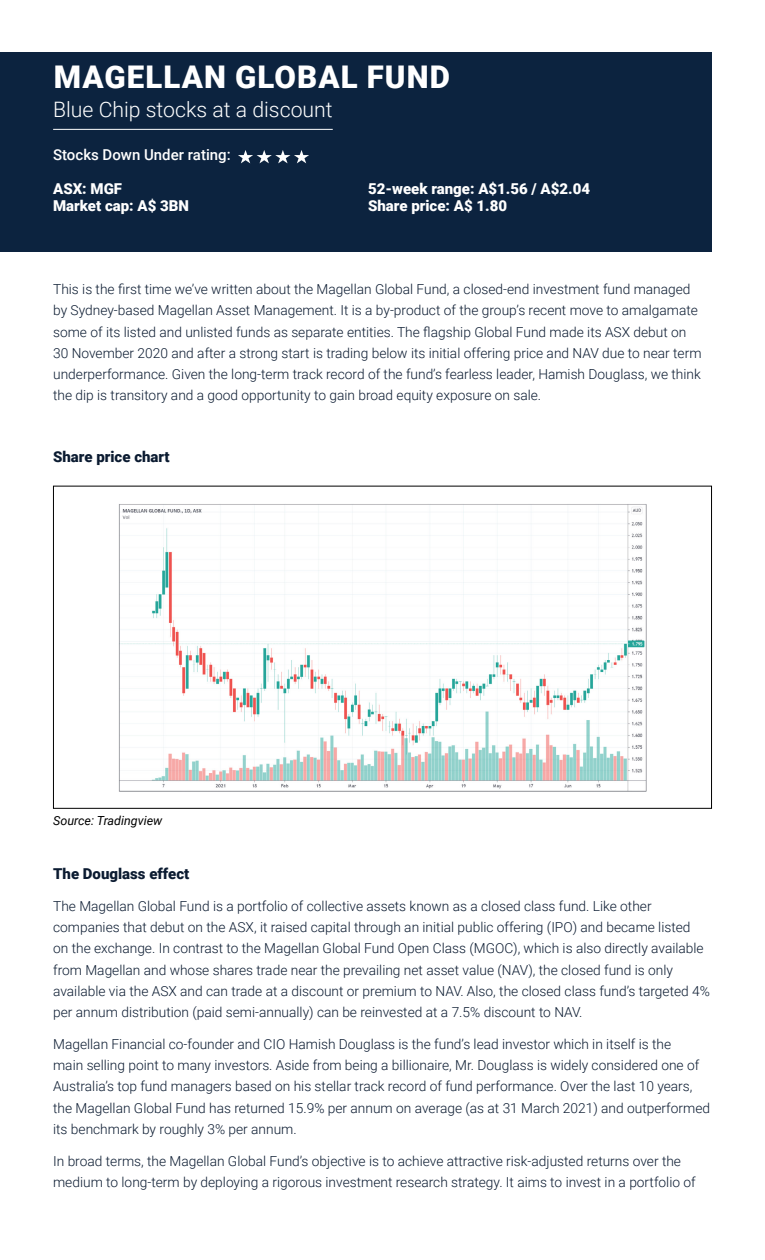
<style>
.page{position:relative;width:765px;height:1260px;background:#fff}
.page>*{position:absolute;margin:0;border:0;box-sizing:border-box;transform-origin:0 0}
.t1{font:900 31.25px "Roboto";letter-spacing:.035em;color:#fff}
.t2{font:300 21.25px "Roboto";color:#fff}
.t3{font:900 15px "Roboto";color:#fff}
.t4{font:900 15px "Roboto";color:#0b1b31}
.t5{font:500 15px "Roboto";color:#fff}
.t6{font:300 13.75px/21.2px "Roboto";color:#0b1b31}
.t7{font:italic 12.5px "Roboto";color:#000}
</style>
<div class="page">
<div style="left:0;top:52px;width:712px;height:200px;background:#0c233f"></div>
<hr style="left:53px;top:129px;width:280px;height:1px;background:#fff">
<img style="left:118px;top:504px;width:529px;height:287px">
<svg style="left:238px;top:150px;width:71px;height:13px"></svg>
<h1 class="t1" style="left:54px;top:55px;width:398px">MAGELLAN GLOBAL FUND</h1>
<h2 class="t2" style="left:53px;top:95px;width:281px">Blue Chip stocks at a discount</h2>
<p class="t5" style="left:53px;top:144px;width:179px">Stocks Down Under rating:</p>
<p class="t3" style="left:53px;top:179px;width:70px">ASX: MGF</p>
<p class="t3" style="left:368px;top:179px;width:223px">52-week range: A$1.56 / A$2.04</p>
<p class="t3" style="left:53px;top:195px;width:137px">Market cap: A$ 3BN</p>
<p class="t3" style="left:368px;top:195px;width:140px">Share price: A$ 1.80</p>
<p class="t6" style="left:53px;top:278px;width:650px">This is the first time we’ve written about the Magellan Global Fund, a closed-end investment fund managed by Sydney-based Magellan Asset Management. It is a by-product of the group’s recent move to amalgamate some of its listed and unlisted funds as separate entities. The flagship Global Fund made its ASX debut on 30 November 2020 and after a strong start is trading below its initial offering price and NAV due to near term underperformance. Given the long-term track record of the fund’s fearless leader, Hamish Douglass, we think the dip is transitory and a good opportunity to gain broad equity exposure on sale.</p>
<p class="t4" style="left:53px;top:446px;width:118px">Share price chart</p>
<p class="t7" style="left:53px;top:812px;width:111px">Source: Tradingview</p>
<p class="t4" style="left:53px;top:863px;width:138px">The Douglass effect</p>
<p class="t6" style="left:53px;top:895px;width:658px">The Magellan Global Fund is a portfolio of collective assets known as a closed class fund. Like other companies that debut on the ASX, it raised capital through an initial public offering (IPO) and became listed<br>on the exchange. In contrast to the Magellan Global Fund Open Class (MGOC), which is also directly available from Magellan and whose shares trade near the prevailing net asset value (NAV), the closed fund is only available via the ASX and can trade at a discount or premium to NAV. Also, the closed class fund’s targeted 4% per annum distribution (paid semi-annually) can be reinvested at a 7.5% discount to NAV.</p>
<p class="t6" style="left:53px;top:1033px;width:658px">Magellan Financial co-founder and CIO Hamish Douglass is the fund’s lead investor which in itself is the<br>main selling point to many investors. Aside from being a billionaire, Mr. Douglass is widely considered one of Australia’s top fund managers based on his stellar track record of fund performance. Over the last 10 years, the Magellan Global Fund has returned 15.9% per annum on average (as at 31 March 2021) and outperformed its benchmark by roughly 3% per annum.</p>
<p class="t6" style="left:53px;top:1150px;width:644px">In broad terms, the Magellan Global Fund’s objective is to achieve attractive risk-adjusted returns over the medium to long-term by deploying a rigorous investment research strategy. It aims to invest in a portfolio of</p>
</div>
